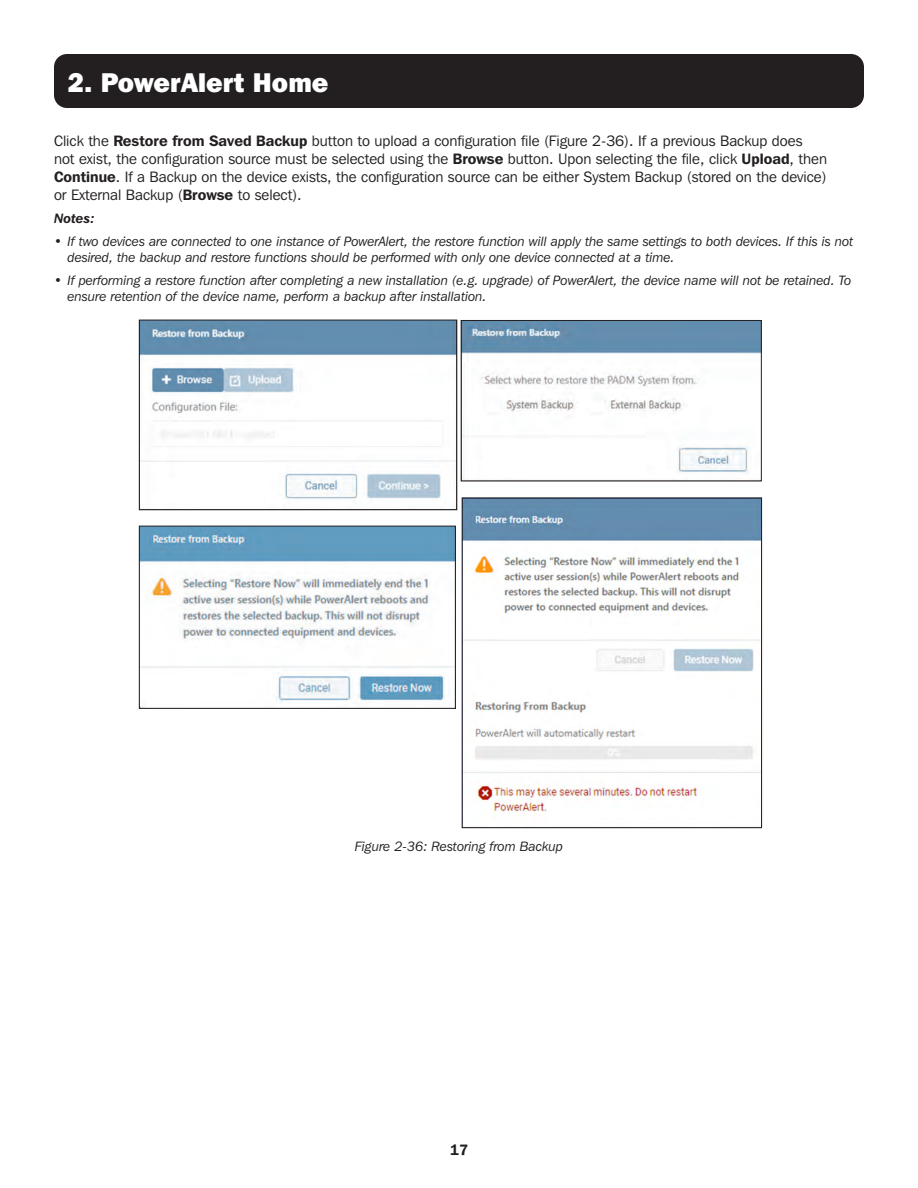
<style>
.page{position:relative;width:918px;height:1188px;background:#fff}
.page>*{position:absolute;margin:0;border:0;box-sizing:border-box;transform-origin:0 0}
.t1{font:800 27px "Franklin Gothic IT Cby BT";color:#fff}
.t2{font:15px/18px "Franklin Gothic IT Cby BT";color:#231f20}
.t3{font:600 15px "Franklin Gothic IT Cby BT";color:#231f20}
.t4{font:italic 13.5px/16.2px "Franklin Gothic IT Cby BT";color:#231f20}
.t5{font:italic 600 13.5px "Franklin Gothic IT Cby BT";color:#231f20}
.s1{font-weight:600}
</style>
<div class="page">
<div style="left:54px;top:54px;width:810px;height:54px;background:#231f20;border-radius:13px"></div>
<img style="left:141px;top:528px;width:313px;height:179px">
<div style="left:139px;top:526px;width:317px;height:183px;border:1px solid #231f20"></div>
<img style="left:141px;top:322px;width:314px;height:179px">
<div style="left:139px;top:320px;width:318px;height:190px;border:1px solid #231f20"></div>
<img style="left:463px;top:322px;width:297px;height:152px">
<div style="left:461px;top:320px;width:301px;height:161px;border:1px solid #231f20"></div>
<img style="left:464px;top:499px;width:296px;height:315px">
<div style="left:462px;top:497px;width:300px;height:331px;border:1px solid #231f20"></div>
<p class="t1" style="left:68px;top:65px;width:262px">2. PowerAlert Home</p>
<p class="t2" style="left:54px;top:132px;width:775px">Click the <span class="s1">Restore from Saved Backup</span> button to upload a configuration file (Figure 2-36). If a previous Backup does<br>not exist, the configuration source must be selected using the <span class="s1">Browse</span> button. Upon selecting the file, click <span class="s1">Upload</span>, then <span class="s1">Continue</span>. If a Backup on the device exists, the configuration source can be either System Backup (stored on the device) or External Backup (<span class="s1">Browse</span> to select).</p>
<p class="t5" style="left:54px;top:210px;width:42px">Notes:</p>
<p class="t4" style="left:68px;top:233px;width:787px;text-indent:-14px">• If two devices are connected to one instance of PowerAlert, the restore function will apply the same settings to both devices. If this is not desired, the backup and restore functions should be performed with only one device connected at a time.</p>
<p class="t4" style="left:68px;top:272px;width:785px;text-indent:-14px">• If performing a restore function after completing a new installation (e.g. upgrade) of PowerAlert, the device name will not be retained. To ensure retention of the device name, perform a backup after installation.</p>
<p class="t4" style="left:355px;top:838px;width:210px">Figure 2-36: Restoring from Backup</p>
<p class="t3" style="left:450px;top:1140px;width:20px">17</p>
</div>
